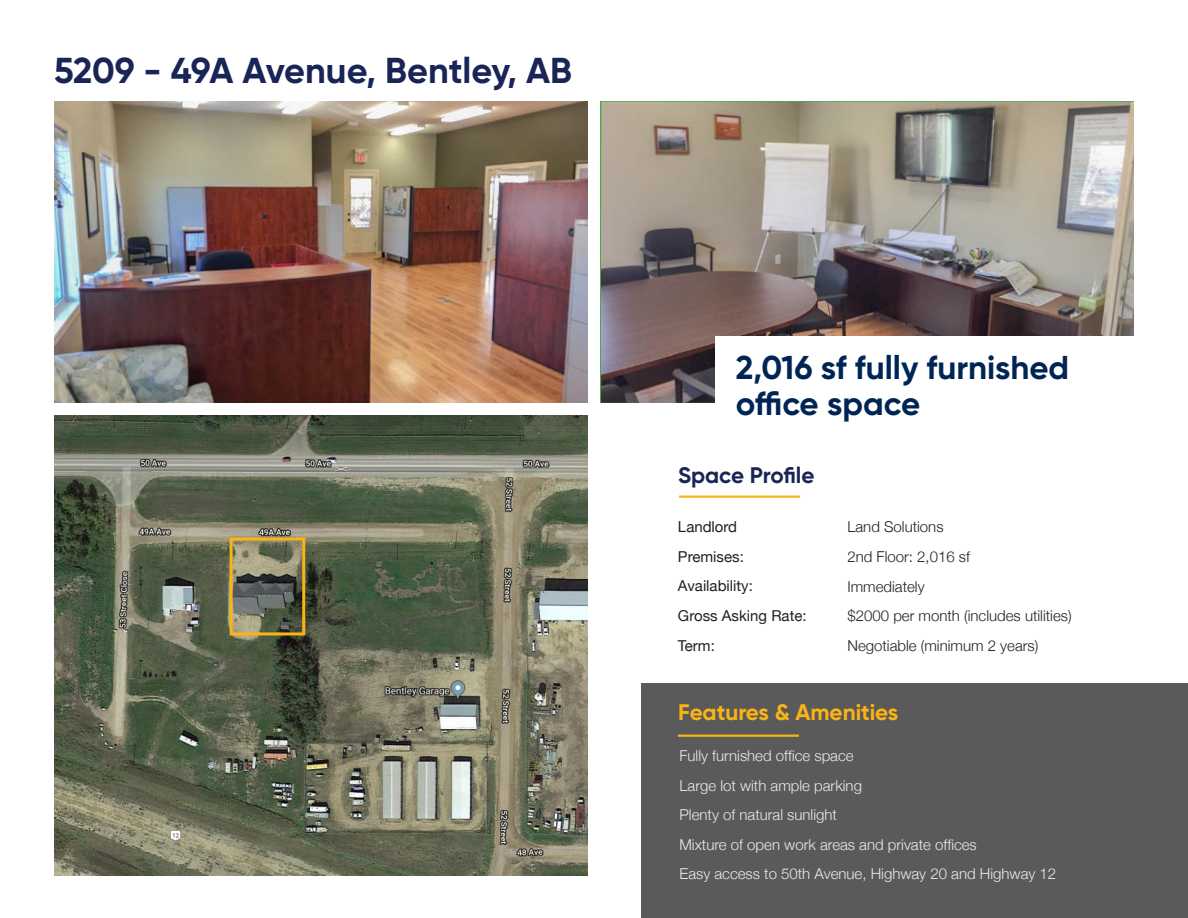
<style>
.page{position:relative;width:1188px;height:918px;background:#fff}
.page>*{position:absolute;margin:0;border:0;box-sizing:border-box;transform-origin:0 0}
.t1{font:700 36px "Gilroy";color:#1a2557}
.t2{font:700 33px "Gilroy";color:#002554}
.t3{font:700 22.5px "Gilroy";color:#fbb416}
.t4{font:700 22.5px "Gilroy";letter-spacing:-.005em;color:#1a2557}
.t5{font:300 15px "Helvetica Neue";color:#efeae7}
.t6{font:300 15px "Helvetica Neue";color:#231f20}
.t7{font:15px "Helvetica Neue";color:#231f20}
</style>
<div class="page">
<img style="left:55px;top:102px;width:533px;height:301px">
<img style="left:55px;top:415px;width:533px;height:461px">
<img style="left:601px;top:102px;width:533px;height:301px">
<div style="left:716px;top:336px;width:425px;height:104px;background:#fff"></div>
<hr style="left:679px;top:496px;width:121px;height:2px;background:#fbb416">
<div style="left:642px;top:684px;width:546px;height:234px;background:#595a59"></div>
<hr style="left:678px;top:735px;width:121px;height:2px;background:#fbb416">
<div style="left:230px;top:537px;width:75px;height:98px;border:3px solid #fbb416"></div>
<p class="t1" style="left:54px;top:48px;width:520px">5209 - 49A Avenue, Bentley, AB</p>
<p class="t2" style="left:736px;top:347px;width:335px">2,016 sf fully furnished</p>
<p class="t2" style="left:736px;top:383px;width:186px">office space</p>
<p class="t4" style="left:678px;top:461px;width:138px">Space Profile</p>
<p class="t7" style="left:678px;top:518px;width:61px">Landlord</p>
<p class="t7" style="left:678px;top:547px;width:67px">Premises:</p>
<p class="t7" style="left:678px;top:577px;width:76px">Availability:</p>
<p class="t7" style="left:678px;top:607px;width:130px">Gross Asking Rate:</p>
<p class="t7" style="left:678px;top:636px;width:38px">Term:</p>
<p class="t6" style="left:847px;top:518px;width:98px">Land Solutions</p>
<p class="t6" style="left:847px;top:547px;width:124px">2nd Floor: 2,016 sf</p>
<p class="t6" style="left:847px;top:577px;width:79px">Immediately</p>
<p class="t6" style="left:847px;top:607px;width:226px">$2000 per month (includes utilities)</p>
<p class="t6" style="left:847px;top:636px;width:192px">Negotiable (minimum 2 years)</p>
<p class="t3" style="left:678px;top:698px;width:222px">Features &amp; Amenities</p>
<p class="t5" style="left:680px;top:746px;width:176px">Fully furnished office space</p>
<p class="t5" style="left:680px;top:776px;width:184px">Large lot with ample parking</p>
<p class="t5" style="left:680px;top:806px;width:159px">Plenty of natural sunlight</p>
<p class="t5" style="left:680px;top:835px;width:299px">Mixture of open work areas and private offices</p>
<p class="t5" style="left:680px;top:865px;width:378px">Easy access to 50th Avenue, Highway 20 and Highway 12</p>
</div>
